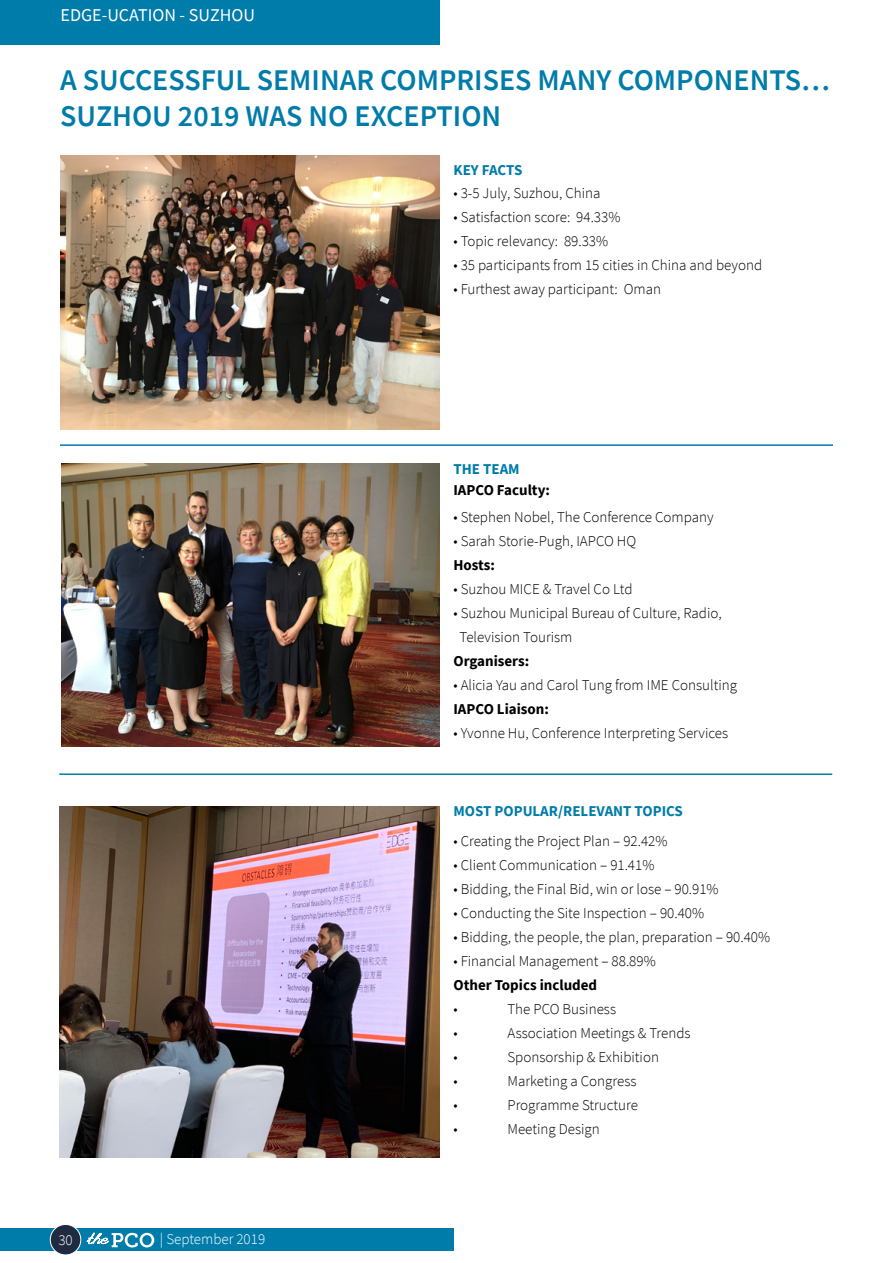
<style>
.page{position:relative;width:893px;height:1263px;background:#fff}
.page>*{position:absolute;margin:0;border:0;box-sizing:border-box;transform-origin:0 0}
.t1{font:600 30px/36px "Source Sans Pro";color:#007caa}
.t2{font:18px "Source Sans Pro";color:#fff}
.t3{font:300 15px/24px "Source Sans Pro";color:#000}
.t4{font:700 15px "Source Sans Pro";color:#000}
.t5{font:700 15px "Source Sans Pro";color:#007caa}
.t6{font:300 15px "Source Sans Pro";color:#fff}
</style>
<div class="page">
<div style="left:0;top:1228px;width:453px;height:23px;background:#007caa"></div>
<div style="left:50px;top:1224px;width:31px;height:31px;background:#202b41;border-radius:50%"></div>
<div style="left:50px;top:1224px;width:31px;height:31px;border:1px solid #fff;border-radius:50%"></div>
<svg style="left:87px;top:1232px;width:67px;height:15px"></svg>
<div style="left:0;top:0;width:439px;height:45px;background:#007caa"></div>
<img style="left:61px;top:463px;width:378px;height:284px">
<img style="left:59px;top:807px;width:380px;height:350px">
<img style="left:61px;top:156px;width:378px;height:273px">
<hr style="left:60px;top:444px;width:773px;height:2px;background:#007dab">
<hr style="left:59px;top:773px;width:773px;height:2px;background:#007dab">
<p class="t2" style="left:61px;top:3px;width:196px">EDGE-UCATION - SUZHOU</p>
<h1 class="t1" style="left:60px;top:62px;width:772px">A SUCCESSFUL SEMINAR COMPRISES MANY COMPONENTS…<br>SUZHOU 2019 WAS NO EXCEPTION</h1>
<p class="t5" style="left:453px;top:160px;width:70px">KEY FACTS</p>
<p class="t3" style="left:453px;top:181px;width:149px">• 3-5 July, Suzhou, China</p>
<p class="t3" style="left:453px;top:205px;width:168px">• Satisfaction score: 94.33%</p>
<p class="t3" style="left:453px;top:229px;width:156px">• Topic relevancy: 89.33%</p>
<p class="t3" style="left:453px;top:253px;width:310px">• 35 participants from 15 cities in China and beyond</p>
<p class="t3" style="left:453px;top:277px;width:209px">• Furthest away participant: Oman</p>
<p class="t5" style="left:453px;top:459px;width:68px">THE TEAM</p>
<p class="t4" style="left:453px;top:480px;width:98px">IAPCO Faculty:</p>
<p class="t3" style="left:453px;top:505px;width:262px">• Stephen Nobel, The Conference Company</p>
<p class="t3" style="left:453px;top:529px;width:184px">• Sarah Storie-Pugh, IAPCO HQ</p>
<p class="t4" style="left:453px;top:555px;width:43px">Hosts:</p>
<p class="t3" style="left:453px;top:577px;width:181px">• Suzhou MICE &amp; Travel Co Ltd</p>
<p class="t3" style="left:459px;top:601px;width:264px;text-indent:-6px">• Suzhou Municipal Bureau of Culture, Radio,<br>Television Tourism</p>
<p class="t4" style="left:453px;top:651px;width:77px">Organisers:</p>
<p class="t3" style="left:453px;top:673px;width:285px">• Alicia Yau and Carol Tung from IME Consulting</p>
<p class="t4" style="left:453px;top:699px;width:97px">IAPCO Liaison:</p>
<p class="t3" style="left:453px;top:721px;width:276px">• Yvonne Hu, Conference Interpreting Services</p>
<p class="t6" style="left:58px;top:1231px;width:16px">30</p>
<p class="t6" style="left:160px;top:1230px;width:107px">| September 2019</p>
<p class="t5" style="left:453px;top:801px;width:231px">MOST POPULAR/RELEVANT TOPICS</p>
<p class="t3" style="left:453px;top:829px;width:215px">• Creating the Project Plan – 92.42%</p>
<p class="t3" style="left:453px;top:853px;width:202px">• Client Communication – 91.41%</p>
<p class="t3" style="left:453px;top:877px;width:267px">• Bidding, the Final Bid, win or lose – 90.91%</p>
<p class="t3" style="left:453px;top:901px;width:252px">• Conducting the Site Inspection – 90.40%</p>
<p class="t3" style="left:453px;top:925px;width:318px">• Bidding, the people, the plan, preparation – 90.40%</p>
<p class="t3" style="left:453px;top:949px;width:204px">• Financial Management – 88.89%</p>
<p class="t4" style="left:453px;top:975px;width:145px">Other Topics included</p>
<p class="t3" style="left:453px;top:997px;width:6px">•</p>
<p class="t3" style="left:507px;top:997px;width:110px">The PCO Business</p>
<p class="t3" style="left:453px;top:1021px;width:6px">•</p>
<p class="t3" style="left:507px;top:1021px;width:185px">Association Meetings &amp; Trends</p>
<p class="t3" style="left:453px;top:1045px;width:6px">•</p>
<p class="t3" style="left:507px;top:1045px;width:153px">Sponsorship &amp; Exhibition</p>
<p class="t3" style="left:453px;top:1069px;width:6px">•</p>
<p class="t3" style="left:507px;top:1069px;width:131px">Marketing a Congress</p>
<p class="t3" style="left:453px;top:1093px;width:6px">•</p>
<p class="t3" style="left:507px;top:1093px;width:132px">Programme Structure</p>
<p class="t3" style="left:453px;top:1117px;width:6px">•</p>
<p class="t3" style="left:507px;top:1117px;width:94px">Meeting Design</p>
</div>
